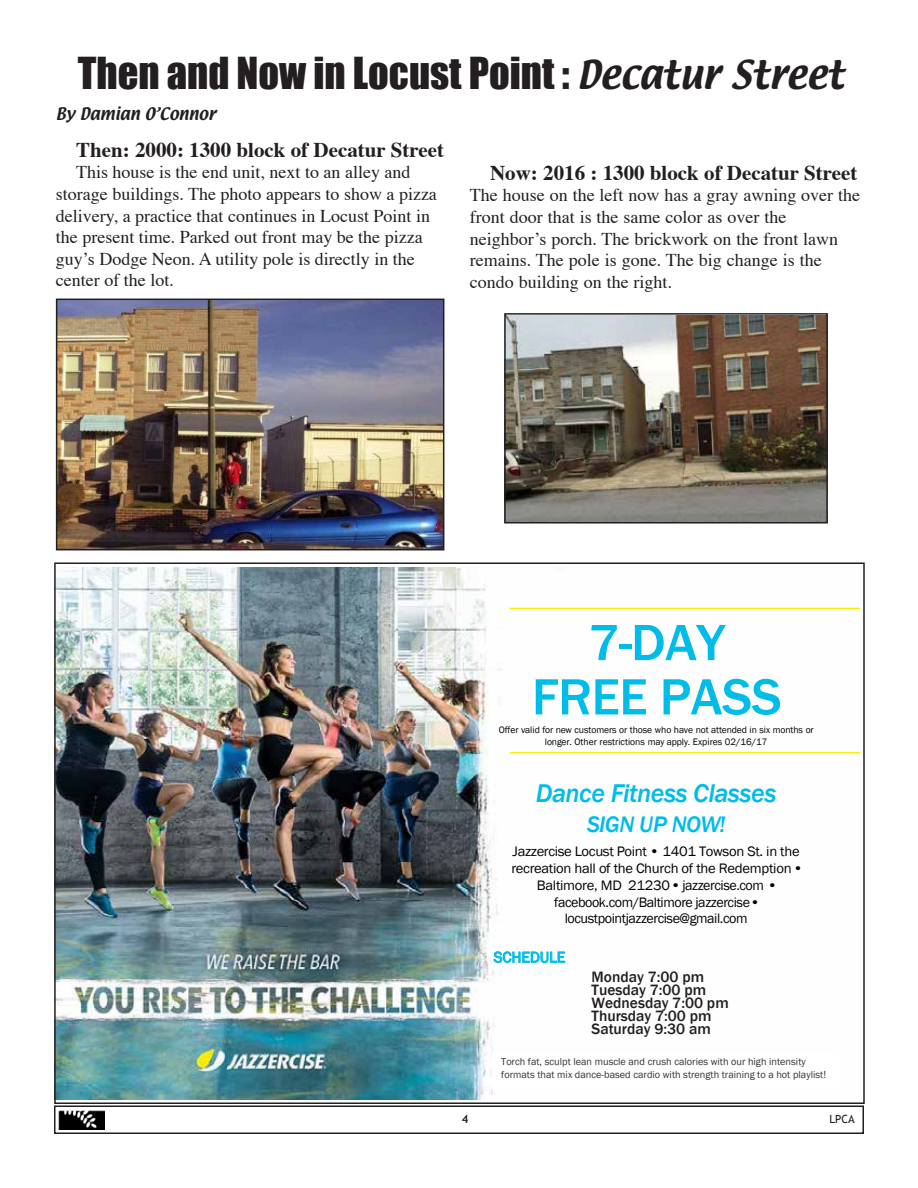
<style>
.page{position:relative;width:918px;height:1188px;background:#fff}
.page>*{position:absolute;margin:0;border:0;box-sizing:border-box;transform-origin:0 0}
.t1{font:500 52.65px/54.3px "Franklin Gothic";letter-spacing:-.01em;color:#00bce9;text-align:center}
.t2{font:40.5px "Impact";color:#231f20}
.t3{font:italic 500 26.4px "Franklin Gothic";letter-spacing:-.02em;color:#00bce9}
.t4{font:italic 500 23.1px "Franklin Gothic";letter-spacing:-.025em;color:#00bce9}
.t5{font:700 21px "Times";color:#231f20}
.t6{font:18px/21.6px "Times";color:#231f20}
.t7{font:500 15.45px/13px "Franklin Gothic";color:#231f20}
.t8{font:15.45px "Franklin Gothic";color:#00bce9}
.t9{font:15px "Textile";color:#231f20}
.t10{font:14.1px/16.8px "Franklin Gothic";letter-spacing:-.025em;color:#010202;text-align:center;scale:1.04 1}
.t11{font:11.25px "Trebuchet MS";color:#231f20}
.t12{font:700 11.25px "Trebuchet MS";color:#231f20}
.t13{font:10.2px/12.9px "Franklin Gothic";color:#333}
.t14{font:9.6px/11.7px "Franklin Gothic";letter-spacing:-.01em;color:#010202;text-align:center}
.s1{font-family:"Textile";font-size:34.5px}
.s2{font-family:"Arial";font-weight:700}
</style>
<div class="page">
<div style="left:54px;top:1105px;width:810px;height:29px;border:2px solid #231f20"></div>
<img style="left:58px;top:1110px;width:47px;height:20px">
<img style="left:57px;top:567px;width:804px;height:532px">
<hr style="left:510px;top:608px;width:350px;height:1px;background:#fced00">
<hr style="left:510px;top:752px;width:350px;height:2px;background:#fced00">
<svg style="left:493px;top:951px;width:72px;height:12px"></svg>
<div style="left:492px;top:1052px;width:346px;height:37px;background:#fff"></div>
<img style="left:507px;top:316px;width:318px;height:205px">
<div style="left:504px;top:313px;width:324px;height:211px;border:2px solid #231f20"></div>
<img style="left:59px;top:302px;width:382px;height:245px">
<div style="left:56px;top:299px;width:388px;height:251px;border:2px solid #231f20"></div>
<h2 class="t2" style="left:78px;top:41px;width:767px">Then and Now in Locust Point : <span class="s1">Decatur Street</span></h2>
<p class="t9" style="left:56px;top:103px;width:161px">By Damian O’Connor</p>
<p class="t5" style="left:76px;top:136px;width:369px">Then: 2000: 1300 block of Decatur Street</p>
<p class="t6" style="left:56px;top:163px;width:383px;text-indent:20px">This house is the end unit, next to an alley and storage buildings. The photo appears to show a pizza delivery, a practice that continues in Locust Point in the present time. Parked out front may be the pizza guy’s Dodge Neon. A utility pole is directly in the center of the lot.</p>
<p class="t5" style="left:490px;top:159px;width:369px">Now: 2016 : 1300 block of Decatur Street</p>
<p class="t6" style="left:470px;top:186px;width:392px">The house on the left now has a gray awning over the front door that is the same color as over the neighbor’s porch. The brickwork on the front lawn remains. The pole is gone. The big change is the condo building on the right.</p>
<h1 class="t1" style="left:532px;top:616px;width:251px">7-DAY<br>FREE PASS</h1>
<p class="t14" style="left:499px;top:724px;width:317px">Offer valid for new customers or those who have not attended in six months or longer. Other restrictions may apply. Expires 02/16/17</p>
<h3 class="t3" style="left:536px;top:777px;width:242px">Dance Fitness Classes</h3>
<p class="t4" style="left:587px;top:810px;width:140px">SIGN UP NOW!</p>
<p class="t10" style="left:511px;top:843px;width:280px">Jazzercise Locust Point <span class="s2">•</span> 1401 Towson St. in the recreation hall of the Church of the Redemption <span class="s2">• </span>Baltimore, MD 21230 <span class="s2">•</span> jazzercise.com <span class="s2">• </span>facebook.com/Baltimore jazzercise <span class="s2">• </span>locustpointjazzercise@gmail.com</p>
<p class="t8" style="left:494px;top:948px;width:73px">SCHEDULE</p>
<p class="t7" style="left:592px;top:971px;width:139px">Monday 7:00 pm<br>Tuesday 7:00 pm<br>Wednesday 7:00 pm<br>Thursday 7:00 pm<br>Saturday 9:30 am</p>
<p class="t13" style="left:501px;top:1055px;width:326px">Torch fat, sculpt lean muscle and crush calories with our high intensity formats that mix dance-based cardio with strength training to a hot playlist!</p>
<p class="t12" style="left:462px;top:1112px;width:8px">4</p>
<p class="t11" style="left:830px;top:1112px;width:27px">LPCA</p>
</div>
